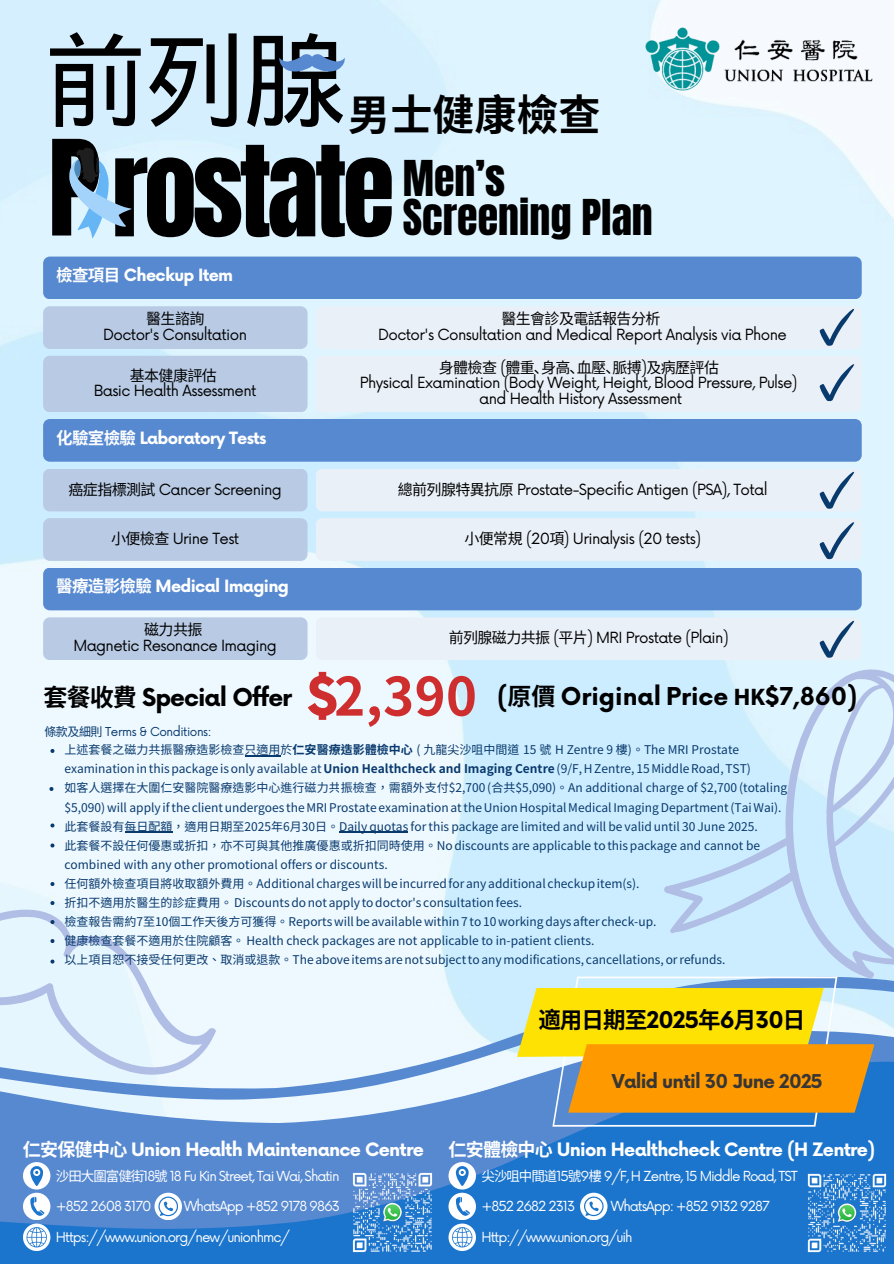
<style>
.page{position:relative;width:894px;height:1264px;background:#fff}
.page>*{position:absolute;margin:0;border:0;box-sizing:border-box;transform-origin:0 0}
.t1{font:106.5px "Anton";letter-spacing:-.04em;color:#000}
.t2{font:104.1px "Wen Quan Yi Micro Hei";color:#000}
.t3{font:700 52.65px "Source Han Sans HK";color:#ce2e2e}
.t4{font:42px/39.3px "Anton";color:#000}
.t5{font:700 42px "Noto Sans CJ Ksc";color:#000}
.t6{font:700 24px "Now";color:#000}
.t7{font:700 24px "Now";letter-spacing:-.04em;color:#000}
.t8{font:700 22.5px "Noto Sans CJ Ksc";color:#000}
.t9{font:700 18.6px "Now";letter-spacing:-.04em;color:#383635}
.t10{font:700 18px "Now";letter-spacing:-.04em;color:#fff}
.t11{font:700 16.5px "Now";letter-spacing:-.04em;color:#fff}
.t12{font:15px "Now";letter-spacing:-.04em;color:#000}
.t13{font:15px "Noto Sans CJ Ksc";letter-spacing:-.04em;color:#000}
.t14{font:13.5px "Now";letter-spacing:-.075em;color:#fff}
.t15{font:12px/19px "Source Han Sans HK";color:#093a6d}
.t16{font:12px "Now";letter-spacing:-.04em;color:#093a6d}
.s1{font-size:112.5px}
.s2{font-family:"Noto Sans CJ Ksc"}
.s3{font-family:"Now"}
.s4{font-family:"Myriad Pro"}
.s5{font-weight:700}
</style>
<div class="page">
<img style="left:0;top:0;width:893px;height:974px">
<div style="left:235px;top:974px;width:81px;height:85px;background:#edf8ff"></div>
<svg style="left:0;top:1059px;width:893px;height:204px;background:#3e83d1"></svg>
<div style="left:23px;top:1192px;width:27px;height:28px;background:#fefefe;border-radius:50%"></div>
<div style="left:23px;top:1162px;width:27px;height:27px;background:#fefefe;border-radius:50%"></div>
<svg style="left:23px;top:1223px;width:27px;height:27px"></svg>
<svg style="left:26px;top:1226px;width:21px;height:21px"></svg>
<svg style="left:30px;top:1166px;width:13px;height:19px"></svg>
<svg style="left:30px;top:1197px;width:14px;height:18px"></svg>
<svg style="left:154px;top:1192px;width:28px;height:28px"></svg>
<div style="left:448px;top:1192px;width:28px;height:28px;background:#fff;border-radius:50%"></div>
<div style="left:448px;top:1162px;width:28px;height:27px;background:#fff;border-radius:50%"></div>
<svg style="left:448px;top:1223px;width:28px;height:27px"></svg>
<svg style="left:451px;top:1226px;width:21px;height:21px"></svg>
<svg style="left:456px;top:1166px;width:12px;height:19px"></svg>
<svg style="left:455px;top:1197px;width:15px;height:18px"></svg>
<svg style="left:580px;top:1192px;width:27px;height:28px"></svg>
<svg style="left:0;top:847px;width:235px;height:261px;background:#ddedfa"></svg>
<div style="left:43px;top:256px;width:818px;height:43px;background:#5789d1"></div>
<div style="left:43px;top:306px;width:264px;height:43px;background:#b8cae4"></div>
<div style="left:43px;top:356px;width:264px;height:56px;background:#b8cae4"></div>
<div style="left:43px;top:419px;width:818px;height:42px;background:#5789d1"></div>
<div style="left:43px;top:468px;width:264px;height:43px;background:#b8cae4"></div>
<div style="left:43px;top:518px;width:264px;height:43px;background:#b8cae4"></div>
<div style="left:43px;top:567px;width:818px;height:43px;background:#5789d1"></div>
<div style="left:43px;top:617px;width:264px;height:43px;background:#b8cae4"></div>
<img style="left:645px;top:26px;width:229px;height:65px">
<svg style="left:55px;top:147px;width:82px;height:95px;background:#bbd8eb"></svg>
<svg style="left:279px;top:53px;width:66px;height:18px"></svg>
<div style="left:316px;top:306px;width:545px;height:43px;background:#eaf0f8"></div>
<div style="left:316px;top:356px;width:545px;height:56px;background:#eaf0f8"></div>
<div style="left:316px;top:468px;width:545px;height:43px;background:#eaf0f8"></div>
<div style="left:316px;top:518px;width:545px;height:43px;background:#eaf0f8"></div>
<svg style="left:158px;top:1196px;width:19px;height:20px"></svg>
<svg style="left:583px;top:1196px;width:20px;height:20px"></svg>
<svg style="left:50px;top:749px;width:4px;height:4px"></svg>
<svg style="left:49px;top:787px;width:4px;height:4px"></svg>
<svg style="left:50px;top:823px;width:4px;height:4px"></svg>
<svg style="left:50px;top:843px;width:4px;height:4px"></svg>
<svg style="left:50px;top:882px;width:4px;height:4px"></svg>
<svg style="left:50px;top:901px;width:4px;height:4px"></svg>
<svg style="left:50px;top:920px;width:4px;height:4px"></svg>
<svg style="left:50px;top:939px;width:4px;height:4px"></svg>
<svg style="left:50px;top:959px;width:4px;height:4px"></svg>
<img style="left:349px;top:1169px;width:86px;height:86px">
<img style="left:804px;top:1170px;width:85px;height:85px">
<svg style="left:316px;top:617px;width:577px;height:509px;background:#d3e1da"></svg>
<hr style="left:245px;top:755px;width:35px;height:1px;background:#093a6d">
<hr style="left:125px;top:831px;width:47px;height:1px;background:#093a6d">
<hr style="left:339px;top:831px;width:69px;height:1px;background:#093a6d">
<p class="t2" style="left:43px;top:20px;width:305px">前列腺</p>
<p class="t5" style="left:348px;top:81px;width:253px">男士健康檢查</p>
<h2 class="t1" style="left:48px;top:115px;width:348px"><span class="s1">P</span>rostate</h2>
<h5 class="t11" style="left:56px;top:266px;width:178px"><span class="s2">檢查項目</span> Checkup Item</h5>
<p class="t13" style="left:146px;top:307px;width:60px">醫生諮詢</p>
<p class="t12" style="left:103px;top:326px;width:145px">Doctor's Consultation</p>
<p class="t4" style="left:402px;top:159px;width:252px">Men’s<br>Screening Plan</p>
<p class="t13" style="left:501px;top:307px;width:160px">醫生會診及電話報告分析</p>
<p class="t12" style="left:378px;top:326px;width:410px">Doctor's Consultation and Medical Report Analysis via Phone</p>
<p class="t13" style="left:130px;top:363px;width:88px">基本健康評估</p>
<p class="t12" style="left:94px;top:382px;width:164px">Basic Health Assessment</p>
<p class="t13" style="left:438px;top:355px;width:281px">身體檢查 <span class="s3">(</span>體重､身高､血壓､脈搏<span class="s3">)</span>及病歷評估</p>
<p class="t12" style="left:359px;top:374px;width:439px">Physical Examination (Body Weight, Height, Blood Pressure, Pulse)</p>
<p class="t12" style="left:479px;top:390px;width:205px">and Health History Assessment</p>
<p class="t11" style="left:56px;top:429px;width:212px"><span class="s2">化驗室檢驗</span> Laboratory Tests</p>
<p class="t12" style="left:69px;top:481px;width:215px"><span class="s2">癌症指標測試</span> Cancer Screening</p>
<p class="t12" style="left:398px;top:481px;width:371px"><span class="s2">總前列腺特異抗原</span> Prostate-Specific Antigen (PSA), Total</p>
<p class="t12" style="left:111px;top:530px;width:130px"><span class="s2">小便檢查</span> Urine Test</p>
<p class="t12" style="left:464px;top:530px;width:238px"><span class="s2">小便常規</span> (20<span class="s2">項</span>) Urinalysis (20 tests)</p>
<p class="t11" style="left:56px;top:577px;width:234px"><span class="s2">醫療造影檢驗</span> Medical Imaging</p>
<p class="t13" style="left:144px;top:618px;width:60px">磁力共振</p>
<p class="t12" style="left:73px;top:637px;width:205px">Magnetic Resonance Imaging</p>
<p class="t12" style="left:448px;top:629px;width:281px"><span class="s2">前列腺磁力共振</span> (<span class="s2">平片</span>) MRI Prostate (Plain)</p>
<p class="t3" style="left:307px;top:666px;width:172px"><span class="s3">$</span>2,390</p>
<p class="t7" style="left:44px;top:684px;width:250px"><span class="s2">套餐收費</span> Special Offer</p>
<p class="t6" style="left:497px;top:683px;width:362px">(<span class="s2">原價</span> Original Price <span class="s4">HK</span>$7,860)</p>
<p class="t16" style="left:44px;top:725px;width:168px"><span class="s2">條款及細則</span> Terms &amp; Conditions:</p>
<h6 class="t15" style="left:64px;top:740px;width:724px">上述套餐之磁力共振醫療造影檢查只適用於<span class="s5">仁安醫療造影體檢中心</span> ( 九龍尖沙咀中間道 15 號 H Zentre 9 樓)。The MRI Prostate examination in this package is only available at <span class="s5">Union Healthcheck and Imaging Centre</span>(9/F, H Zentre, 15 Middle Road, TST)<br>如客人選擇在大圍仁安醫院醫療造影中心進行磁力共振檢查，需額外支付$2,700 (合共$5,090)。An additional charge of $2,700 (totaling $5,090) will apply if the client undergoes the MRI Prostate examination at the Union Hospital Medical Imaging Department (Tai Wai).此套餐設有每日配額，適用日期至2025年6月30日。Daily quotas for this package are limited and will be valid until 30 June 2025.<br>此套餐不設任何優惠或折扣，亦不可與其他推廣優惠或折扣同時使用。No discounts are applicable to this package and cannot be combined with any other promotional offers or discounts.<br>任何額外檢查項目將收取額外費用。Additional charges will be incurred for any additional checkup item(s).<br>折扣不適用於醫生的診症費用。 Discountsdo not apply to doctor's consultation fees.<br>檢查報告需約7至10個工作天後方可獲得。Reports will be available within 7 to 10 working days after check-up.<br>健康檢查套餐不適用於住院顧客。 Health check packages are not applicable to in-patient clients.<br>以上項目恕不接受任何更改、取消或退款。The above items are not subject to any modifications, cancellations,or refunds.</h6>
<p class="t8" style="left:538px;top:1001px;width:262px">適用日期至<span class="s3">2025</span>年<span class="s3">6</span>月 <span class="s3">30</span>日</p>
<p class="t9" style="left:611px;top:1070px;width:212px">Valid until 30 June 2025</p>
<p class="t10" style="left:23px;top:1139px;width:402px"><span class="s2">仁安保健中心</span> Union Health Maintenance Centre</p>
<p class="t10" style="left:448px;top:1139px;width:428px"><span class="s2">仁安體檢中心</span> Union Healthcheck Centre (H Zentre)</p>
<p class="t14" style="left:56px;top:1168px;width:285px"><span class="s2">沙田大圍富健街</span>18<span class="s2">號</span> 18 Fu Kin Street, Tai Wai, Shatin</p>
<h1 class="t14" style="left:56px;top:1198px;width:97px">+852 2608 3170</h1>
<h1 class="t14" style="left:184px;top:1198px;width:158px">WhatsApp +852 9178 9863</h1>
<p class="t14" style="left:56px;top:1229px;width:235px">Https://www.union.org/new/unionhmc/</p>
<h4 class="t14" style="left:481px;top:1168px;width:317px"><span class="s2">尖沙咀中間道</span>15<span class="s2">號</span>9<span class="s2">樓</span> 9/F, H Zentre, 15 Middle Road, TST</h4>
<p class="t14" style="left:481px;top:1198px;width:95px">+852 2682 2313</p>
<p class="t14" style="left:610px;top:1198px;width:160px">WhatsApp: +852 9132 9287</p>
<p class="t14" style="left:481px;top:1229px;width:153px">Http://www.union.org/uih</p>
</div>
